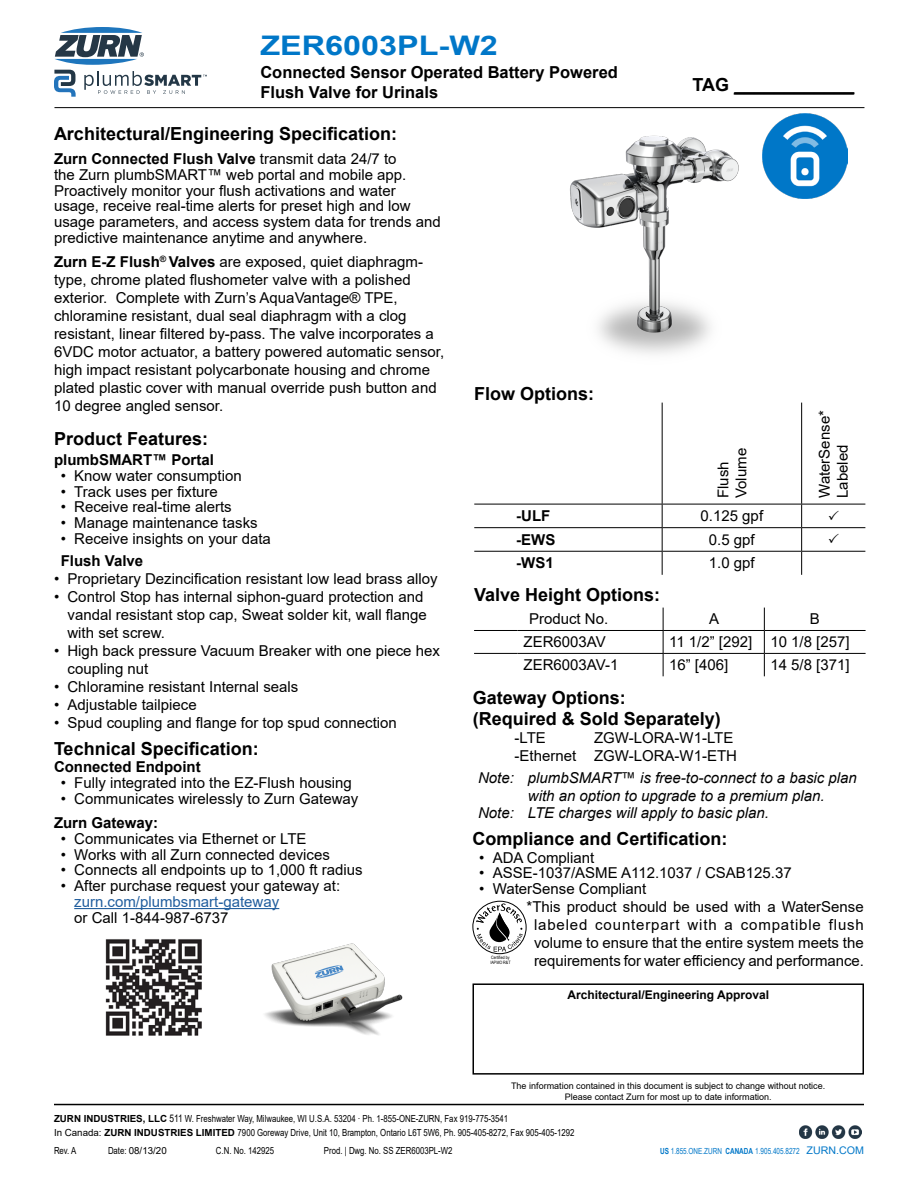
<style>
.page{position:relative;width:918px;height:1188px;background:#fff}
.page>*{position:absolute;margin:0;border:0;box-sizing:border-box;transform-origin:0 0}
.t1{font:700 27px "Arial";color:#0077c8;scale:1.2 1}
.t2{font:700 18px/21.6px "Arial";color:#000}
.t3{font:700 16.5px/19.8px "Arial";color:#000}
.t4{font:15px/18px "Arial";color:#000}
.t5{font:italic 15px/18px "Arial";color:#000}
.t6{font:700 15px "Arial";color:#000}
.t7{font:15px "Arial";color:#215e9e}
.t8{font:700 12px "Arial";color:#000}
.t9{font:9.75px/13.4px "Arial";color:#000;scale:.8 1}
.t10{font:9px/10.8px "Arial";color:#000;text-align:center}
.t11{font:8.4px "Arial Narrow";color:#0077c8;scale:.93 1}
.t12{font:4.5px/5.4px "Arial Narrow";color:#000}
.s1{font-weight:700}
.s2{font-style:normal}
.s3{font-size:10.5px}
</style>
<div class="page">
<hr style="left:54px;top:1104px;width:810px;height:1px;background:#000">
<hr style="left:54px;top:107px;width:810px;height:1px;background:#000">
<hr style="left:734px;top:92px;width:120px;height:2px;background:#000">
<svg style="left:54px;top:27px;width:153px;height:70px"></svg>
<img style="left:799px;top:1125px;width:62px;height:14px">
<div style="left:472px;top:983px;width:392px;height:92px;border:2px solid #000"></div>
<hr style="left:74px;top:908px;width:205px;height:1px;background:#215e9e">
<img style="left:264px;top:943px;width:139px;height:92px">
<img style="left:105px;top:939px;width:97px;height:97px">
<hr style="left:518px;top:630px;width:145px;height:1px;background:#000">
<hr style="left:663px;top:630px;width:101px;height:1px;background:#000">
<hr style="left:764px;top:630px;width:102px;height:1px;background:#000">
<hr style="left:518px;top:653px;width:145px;height:1px;background:#000">
<hr style="left:663px;top:653px;width:101px;height:1px;background:#000">
<svg style="left:663px;top:608px;width:1px;height:68px"></svg>
<hr style="left:764px;top:653px;width:102px;height:1px;background:#000">
<svg style="left:764px;top:608px;width:1px;height:68px"></svg>
<hr style="left:474px;top:630px;width:44px;height:1px;background:#000">
<hr style="left:474px;top:653px;width:44px;height:1px;background:#000">
<img style="left:788px;top:113px;width:59px;height:85px">
<img style="left:570px;top:116px;width:218px;height:238px">
<hr style="left:662px;top:403px;width:1px;height:101px;background:#000">
<hr style="left:801px;top:403px;width:1px;height:101px;background:#000">
<hr style="left:474px;top:504px;width:188px;height:1px;background:#000">
<hr style="left:662px;top:504px;width:140px;height:1px;background:#000">
<hr style="left:802px;top:504px;width:63px;height:1px;background:#000">
<hr style="left:474px;top:527px;width:188px;height:1px;background:#000">
<hr style="left:662px;top:527px;width:140px;height:1px;background:#000">
<hr style="left:802px;top:527px;width:63px;height:1px;background:#000">
<hr style="left:474px;top:551px;width:188px;height:1px;background:#000">
<hr style="left:662px;top:551px;width:140px;height:1px;background:#000">
<svg style="left:662px;top:504px;width:1px;height:71px"></svg>
<hr style="left:802px;top:551px;width:63px;height:1px;background:#000">
<svg style="left:801px;top:504px;width:1px;height:71px"></svg>
<svg style="left:472px;top:901px;width:55px;height:53px"></svg>
<h1 class="t1" style="left:260px;top:26px;width:200px">ZER6003PL-W2</h1>
<p class="t3" style="left:260px;top:63px;width:359px">Connected Sensor Operated Battery Powered<br>Flush Valve for Urinals</p>
<p class="t2" style="left:54px;top:123px;width:345px">Architectural/Engineering Specification:</p>
<p class="t4" style="left:54px;top:151px;width:388px;line-height:15.8px"><span class="s1">Zurn Connected Flush Valve</span> transmit data 24/7 to<br>the Zurn plumbSMART™ web portal and mobile app.<br>Proactively monitor your flush activations and water usage, receive real-time alerts for preset high and low usage parameters, and access system data for trends and predictive maintenance anytime and anywhere.</p>
<p class="t2" style="left:693px;top:74px;width:163px">TAG ____________</p>
<p class="t4" style="left:54px;top:253px;width:392px"><span class="s1">Zurn E-Z Flush</span><sup>®</sup> <span class="s1">Valves</span> are exposed, quiet diaphragm&shy;type, chrome plated flushometer valve with a polished exterior. Complete with Zurn’s AquaVantage® TPE, chloramine resistant, dual seal diaphragm with a clog resistant, linear filtered by-pass. The valve incorporates a 6VDC motor actuator, a battery powered automatic sensor, high impact resistant polycarbonate housing and chrome plated plastic cover with manual override push button and 10 degree angled sensor.</p>
<p class="t2" style="left:54px;top:428px;width:156px">Product Features:</p>
<p class="t6" style="left:54px;top:449px;width:162px">plumbSMART™ Portal</p>
<p class="t4" style="left:61px;top:467px;width:183px">• Know water consumption</p>
<p class="t4" style="left:61px;top:482px;width:159px">• Track uses per fixture</p>
<p class="t4" style="left:61px;top:498px;width:173px">• Receive real-time alerts</p>
<p class="t4" style="left:61px;top:514px;width:198px">• Manage maintenance tasks</p>
<p class="t4" style="left:61px;top:530px;width:212px">• Receive insights on your data</p>
<p class="t6" style="left:61px;top:550px;width:84px">Flush Valve</p>
<p class="t4" style="left:54px;top:570px;width:385px">• Proprietary Dezincification resistant low lead brass alloy</p>
<p class="t4" style="left:68px;top:588px;width:361px;text-indent:-14px">• Control Stop has internal siphon-guard protection and vandal resistant stop cap, Sweat solder kit, wall flange with set screw.</p>
<p class="t4" style="left:68px;top:642px;width:374px;text-indent:-14px">• High back pressure Vacuum Breaker with one piece hex coupling nut</p>
<p class="t4" style="left:54px;top:678px;width:246px">• Chloramine resistant Internal seals</p>
<p class="t4" style="left:54px;top:696px;width:144px">• Adjustable tailpiece</p>
<p class="t4" style="left:54px;top:714px;width:344px">• Spud coupling and flange for top spud connection</p>
<p class="t2" style="left:54px;top:738px;width:206px">Technical Specification:</p>
<p class="t6" style="left:54px;top:756px;width:148px">Connected Endpoint</p>
<p class="t4" style="left:61px;top:774px;width:293px">• Fully integrated into the EZ-Flush housing</p>
<p class="t4" style="left:61px;top:789px;width:299px">• Communicates wirelessly to Zurn Gateway</p>
<p class="t6" style="left:54px;top:812px;width:106px">Zurn Gateway:</p>
<p class="t4" style="left:61px;top:830px;width:247px">• Communicates via Ethernet or LTE</p>
<p class="t4" style="left:61px;top:845px;width:271px">• Works with all Zurn connected devices</p>
<p class="t4" style="left:61px;top:861px;width:303px">• Connects all endpoints up to 1,000 ft radius</p>
<p class="t4" style="left:61px;top:877px;width:281px">• After purchase request your gateway at:</p>
<p class="t7" style="left:74px;top:891px;width:207px">zurn.com/plumbsmart-gateway</p>
<p class="t4" style="left:74px;top:908px;width:156px">or Call 1-844-987-6737</p>
<p class="t2" style="left:474px;top:383px;width:122px">Flow Options:</p>
<p class="t4" style="left:714px;top:498px;width:52px;rotate:-90deg">Flush<br>Volume</p>
<p class="t6" style="left:516px;top:506px;width:36px">-ULF</p>
<p class="t4" style="left:701px;top:507px;width:64px">0.125 gpf</p>
<p class="t6" style="left:516px;top:529px;width:41px">-EWS</p>
<p class="t4" style="left:709px;top:531px;width:47px">0.5 gpf</p>
<p class="t6" style="left:516px;top:553px;width:39px">-WS1</p>
<p class="t4" style="left:709px;top:554px;width:47px">1.0 gpf</p>
<p class="t4" style="left:816px;top:498px;width:89px;rotate:-90deg">WaterSense*<br>Labeled</p>
<p class="t2" style="left:474px;top:585px;width:188px">Valve Height Options:</p>
<p class="t4" style="left:529px;top:610px;width:81px">Product No.</p>
<p class="t4" style="left:709px;top:610px;width:12px">A</p>
<p class="t4" style="left:810px;top:610px;width:12px">B</p>
<p class="t4" style="left:524px;top:633px;width:84px">ZER6003AV</p>
<p class="t4" style="left:669px;top:633px;width:182px">11 1/2” [292] 10 1/8 [257]</p>
<p class="t4" style="left:524px;top:656px;width:96px">ZER6003AV-1</p>
<p class="t4" style="left:669px;top:656px;width:61px">16” [406]</p>
<p class="t4" style="left:770px;top:656px;width:81px">14 5/8 [371]</p>
<p class="t2" style="left:473px;top:687px;width:250px">Gateway Options:<br>(Required &amp; Sold Separately)</p>
<p class="t4" style="left:514px;top:729px;width:33px">-LTE</p>
<p class="t4" style="left:514px;top:729px;width:224px;text-align:right">ZGW-LORA-W1-LTE<br>-Ethernet ZGW-LORA-W1-ETH</p>
<p class="t5" style="left:528px;top:769px;width:331px;text-indent:-50px">Note: plumbSMART<span class="s2">™</span> is free-to-connect to a basic plan with an option to upgrade to a premium plan.</p>
<p class="t5" style="left:478px;top:804px;width:293px">Note: LTE charges will apply to basic plan.</p>
<p class="t2" style="left:472px;top:828px;width:257px">Compliance and Certification:</p>
<p class="t4" style="left:479px;top:848px;width:117px">• ADA Compliant</p>
<p class="t4" style="left:479px;top:864px;width:314px">• ASSE-1037/ASME A112.1037 / CSAB125.37</p>
<p class="t4" style="left:479px;top:880px;width:169px">• WaterSense Compliant</p>
<p class="t12" style="left:490px;top:954px;width:22px">Certified by<br>IAPMO R&amp;T</p>
<p class="t4" style="left:526px;top:897px;width:339px;text-align:center">*This product should be used with a WaterSense labeled counterpart with a compatible flush volume to ensure that the entire system meets the requirements for water efficiency and performance.</p>
<p class="t8" style="left:567px;top:986px;width:203px">Architectural/Engineering Approval</p>
<p class="t10" style="left:511px;top:1080px;width:316px">The information contained in this document is subject to change without notice.<br>Please contact Zurn for most up to date information.</p>
<p class="t9" style="left:54px;top:1112px;width:652px"><span class="s1">ZURN INDUSTRIES, LLC</span> <span class="s3">511</span> W. Freshwater Way, Milwaukee, WI U.S.A. 53204 · Ph. 1-855-ONE-ZURN, Fax 919-775-3541<br>In Canada: <span class="s1">ZURN INDUSTRIES LIMITED</span> 7900 Goreway Drive, Unit 10, Brampton, Ontario L6T 5W6, Ph. 905-405-8272, Fax 905-405-1292</p>
<p class="t9" style="left:54px;top:1144px;width:30px">Rev. A</p>
<p class="t9" style="left:108px;top:1144px;width:75px">Date: 08/13/20</p>
<p class="t9" style="left:216px;top:1144px;width:74px">C.N. No. 142925</p>
<p class="t9" style="left:324px;top:1144px;width:162px">Prod. | Dwg. No. SS ZER6003PL-W2</p>
<p class="t11" style="left:660px;top:1145px;width:221px"><span class="s1">US</span> 1.855.ONE.ZURN <span class="s1">CANADA</span> 1.905.405.8272 <span class="s3">ZURN.COM</span></p>
</div>
